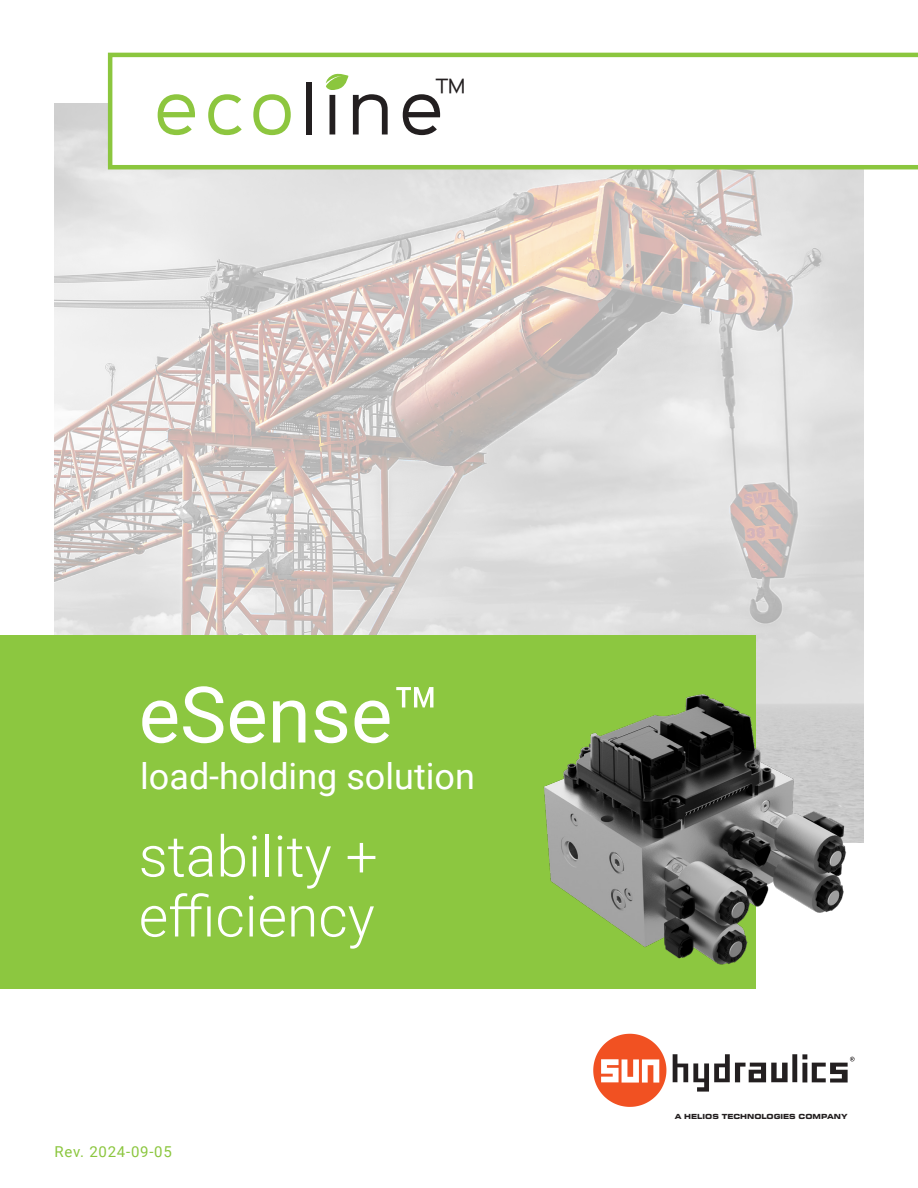
<style>
.page{position:relative;width:918px;height:1188px;background:#fff}
.page>*{position:absolute;margin:0;border:0;box-sizing:border-box;transform-origin:0 0}
.t1{font:78px "Roboto";color:#fff}
.t2{font:300 57px "Roboto";color:#fff}
.t3{font:36.3px "Sinkin Sans 400";color:#231f20}
.t4{font:36px "Roboto";color:#fff}
.t5{font:15px "Roboto";letter-spacing:.05em;color:#8bc63e}
.t6{font:7.5px "Eurostile Unicase LT Pro";color:#231f20;scale:.86 1}
</style>
<div class="page">
<img style="left:54px;top:104px;width:810px;height:558px">
<div style="left:0;top:635px;width:756px;height:354px;background:#8cc740"></div>
<svg style="left:108px;top:53px;width:810px;height:116px"></svg>
<svg style="left:158px;top:94px;width:37px;height:41px"></svg>
<svg style="left:208px;top:94px;width:34px;height:41px"></svg>
<svg style="left:253px;top:94px;width:38px;height:41px"></svg>
<div style="left:306px;top:82px;width:6px;height:52px;background:#231f20"></div>
<svg style="left:403px;top:94px;width:37px;height:41px"></svg>
<svg style="left:326px;top:72px;width:62px;height:62px"></svg>
<svg style="left:593px;top:1034px;width:73px;height:73px"></svg>
<svg style="left:673px;top:1054px;width:115px;height:38px"></svg>
<div style="left:792px;top:1054px;width:5px;height:28px;background:#231f20"></div>
<svg style="left:802px;top:1054px;width:53px;height:28px"></svg>
<img style="left:543px;top:662px;width:321px;height:303px">
<p class="t3" style="left:435px;top:63px;width:32px">™</p>
<p class="t1" style="left:139px;top:660px;width:304px">eSense™</p>
<p class="t4" style="left:140px;top:751px;width:336px">load-holding solution</p>
<p class="t2" style="left:139px;top:816px;width:240px">stability +</p>
<p class="t2" style="left:139px;top:876px;width:237px">efficiency</p>
<p class="t5" style="left:54px;top:1141px;width:119px">Rev. 2024-09-05</p>
<p class="t6" style="left:675px;top:1112px;width:203px">A HELIOS TECHNOLOGIES COMPANY</p>
</div>
